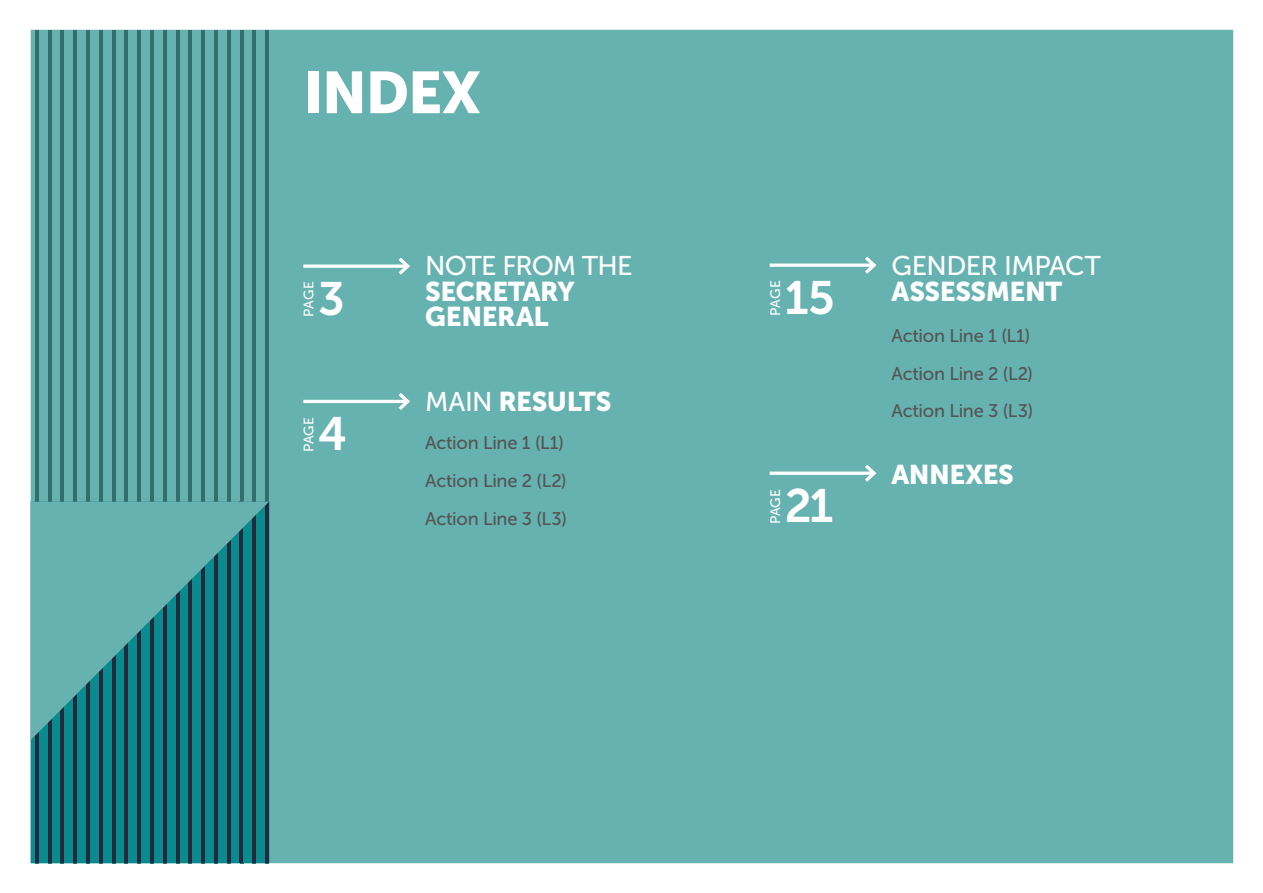
<style>
.page{position:relative;width:1263px;height:893px;background:#fff}
.page>*{position:absolute;margin:0;border:0;box-sizing:border-box;transform-origin:0 0}
.t1{font:58.5px "Museo Sans 900";letter-spacing:-.025em;color:#fff}
.t2{font:46.65px "Museo Sans 700";color:#fff}
.t3{font:27px/25.5px "Museo Sans 900";letter-spacing:-.015em;color:#fff}
.t4{font:27px "Museo Sans 500";letter-spacing:-.03em;color:#fff}
.t5{font:18.3px/37.7px "Museo Sans 500";letter-spacing:-.015em;color:#555454}
.t6{font:13.8px "Museo Sans 500";color:#fff}
.s1{font-family:"Museo Sans 500"}
</style>
<div class="page">
<div style="left:31px;top:30px;width:1202px;height:833px;background:#66b2b0"></div>
<hr style="left:35px;top:30px;width:4px;height:833px;background:#336e6b">
<hr style="left:48px;top:30px;width:4px;height:833px;background:#336e6b">
<hr style="left:61px;top:30px;width:3px;height:833px;background:#336e6b">
<hr style="left:73px;top:30px;width:4px;height:833px;background:#336e6b">
<hr style="left:86px;top:30px;width:4px;height:833px;background:#336e6b">
<hr style="left:99px;top:30px;width:4px;height:833px;background:#336e6b">
<hr style="left:112px;top:30px;width:4px;height:833px;background:#336e6b">
<hr style="left:124px;top:30px;width:4px;height:833px;background:#336e6b">
<hr style="left:137px;top:30px;width:4px;height:833px;background:#336e6b">
<hr style="left:150px;top:30px;width:4px;height:833px;background:#336e6b">
<hr style="left:163px;top:30px;width:4px;height:833px;background:#336e6b">
<hr style="left:176px;top:30px;width:3px;height:833px;background:#336e6b">
<hr style="left:188px;top:30px;width:4px;height:833px;background:#336e6b">
<hr style="left:201px;top:30px;width:4px;height:833px;background:#336e6b">
<hr style="left:214px;top:30px;width:4px;height:833px;background:#336e6b">
<hr style="left:227px;top:30px;width:4px;height:833px;background:#336e6b">
<hr style="left:240px;top:30px;width:3px;height:833px;background:#336e6b">
<hr style="left:252px;top:30px;width:4px;height:833px;background:#336e6b">
<hr style="left:265px;top:30px;width:4px;height:833px;background:#336e6b">
<div style="left:31px;top:740px;width:234px;height:123px;background:#098a8f"></div>
<hr style="left:35px;top:501px;width:4px;height:362px;background:#212b3d">
<hr style="left:48px;top:501px;width:4px;height:362px;background:#212b3d">
<hr style="left:61px;top:501px;width:3px;height:362px;background:#212b3d">
<hr style="left:73px;top:501px;width:4px;height:362px;background:#212b3d">
<hr style="left:86px;top:501px;width:4px;height:362px;background:#212b3d">
<hr style="left:99px;top:501px;width:4px;height:362px;background:#212b3d">
<hr style="left:112px;top:501px;width:4px;height:362px;background:#212b3d">
<hr style="left:124px;top:501px;width:4px;height:362px;background:#212b3d">
<hr style="left:137px;top:501px;width:4px;height:362px;background:#212b3d">
<hr style="left:150px;top:501px;width:4px;height:362px;background:#212b3d">
<hr style="left:163px;top:501px;width:4px;height:362px;background:#212b3d">
<hr style="left:176px;top:501px;width:3px;height:362px;background:#212b3d">
<hr style="left:188px;top:501px;width:4px;height:362px;background:#212b3d">
<hr style="left:201px;top:501px;width:4px;height:362px;background:#212b3d">
<hr style="left:214px;top:501px;width:4px;height:362px;background:#212b3d">
<hr style="left:227px;top:501px;width:4px;height:362px;background:#212b3d">
<hr style="left:240px;top:501px;width:3px;height:362px;background:#212b3d">
<hr style="left:252px;top:501px;width:4px;height:362px;background:#212b3d">
<hr style="left:265px;top:501px;width:4px;height:362px;background:#212b3d">
<svg style="left:31px;top:501px;width:238px;height:239px;fill:#66b2b0"></svg>
<hr style="left:770px;top:264px;width:104px;height:3px;background:#fff">
<svg style="left:861px;top:253px;width:18px;height:24px"></svg>
<svg style="left:303px;top:264px;width:92px;height:4px"></svg>
<svg style="left:395px;top:254px;width:17px;height:24px"></svg>
<hr style="left:303px;top:400px;width:105px;height:3px;background:#fff">
<svg style="left:395px;top:389px;width:17px;height:24px"></svg>
<hr style="left:770px;top:472px;width:104px;height:3px;background:#fff">
<svg style="left:861px;top:461px;width:18px;height:24px"></svg>
<h1 class="t1" style="left:303px;top:59px;width:179px">INDEX</h1>
<h3 class="t4" style="left:425px;top:251px;width:209px">NOTE FROM THE</h3>
<h3 class="t3" style="left:425px;top:278px;width:151px">SECRETARY<br>GENERAL</h3>
<p class="t6" style="left:301px;top:317px;width:37px;rotate:-90deg">PAGE</p>
<h2 class="t2" style="left:318px;top:273px;width:28px">3</h2>
<p class="t6" style="left:768px;top:316px;width:37px;rotate:-90deg">PAGE</p>
<h2 class="t2" style="left:785px;top:272px;width:52px">15</h2>
<p class="t6" style="left:301px;top:452px;width:37px;rotate:-90deg">PAGE</p>
<h2 class="t2" style="left:318px;top:408px;width:30px">4</h2>
<h3 class="t3" style="left:425px;top:389px;width:188px"><span class="s1">MAIN</span> RESULTS</h3>
<p class="t5" style="left:425px;top:424px;width:143px">Action Line 1 (L1)<br>Action Line 2 (L2)<br>Action Line 3 (L3)</p>
<p class="t6" style="left:768px;top:524px;width:37px;rotate:-90deg">PAGE</p>
<h2 class="t2" style="left:785px;top:480px;width:50px">21</h2>
<h3 class="t4" style="left:891px;top:251px;width:211px">GENDER IMPACT</h3>
<h3 class="t3" style="left:891px;top:278px;width:172px">ASSESSMENT</h3>
<p class="t5" style="left:891px;top:317px;width:143px">Action Line 1 (L1)<br>Action Line 2 (L2)<br>Action Line 3 (L3)</p>
<h3 class="t3" style="left:891px;top:461px;width:124px">ANNEXES</h3>
</div>
